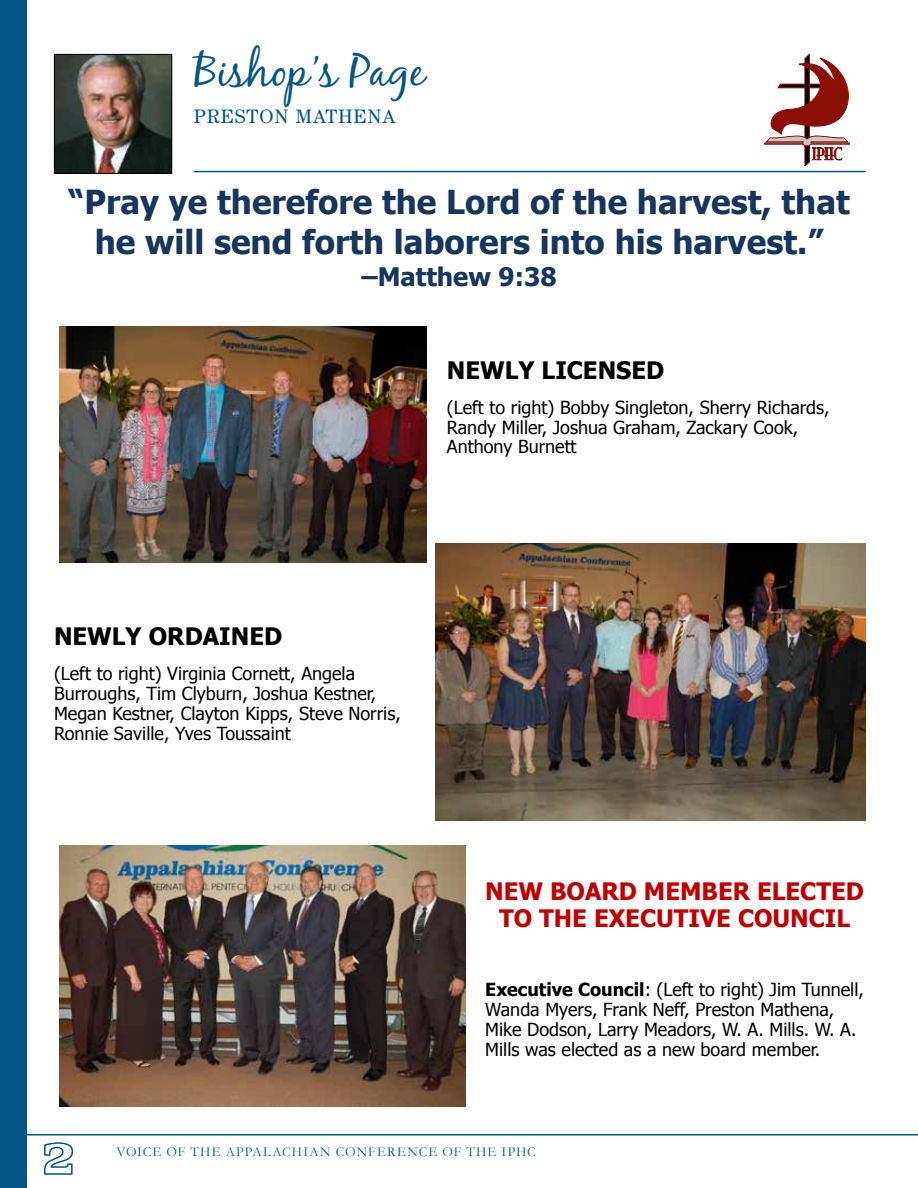
<style>
.page{position:relative;width:918px;height:1188px;background:#fff}
.page>*{position:absolute;margin:0;border:0;box-sizing:border-box;transform-origin:0 0}
.t1{font:45px "Black Jack";color:#065687}
.t2{font:700 33px/39.6px "Tahoma";color:#17365d;text-align:center}
.t3{font:700 25.5px "Tahoma";color:#17365d}
.t4{font:700 24px/26.4px "Tahoma";color:#c00000;text-align:center}
.t5{font:700 24px "Tahoma";color:#000}
.t6{font:19.5px "Century";letter-spacing:.05em;color:#065687}
.t7{font:18px/19.8px "Tahoma";color:#000}
.t8{font:13.5px "Garamond";letter-spacing:.085em;color:#065687}
.s1{font-weight:700}
</style>
<div class="page">
<div style="left:0;top:0;width:27px;height:1188px;background:#065687"></div>
<hr style="left:0;top:1134px;width:918px;height:2px;background:#065687">
<svg style="left:44px;top:1142px;width:30px;height:33px"></svg>
<hr style="left:194px;top:171px;width:672px;height:1px;background:#065687">
<img style="left:56px;top:56px;width:114px;height:116px">
<div style="left:54px;top:54px;width:118px;height:120px;border:1px solid #000"></div>
<svg style="left:764px;top:54px;width:86px;height:112px"></svg>
<img style="left:59px;top:327px;width:368px;height:236px">
<img style="left:59px;top:846px;width:406px;height:261px">
<img style="left:435px;top:543px;width:431px;height:277px">
<h1 class="t1" style="left:194px;top:43px;width:232px">Bishop’s Page</h1>
<p class="t6" style="left:194px;top:104px;width:203px">PRESTON MATHENA</p>
<h2 class="t2" style="left:68px;top:180px;width:783px">“Pray ye therefore the Lord of the harvest, that he will send forth laborers into his harvest.”</h2>
<h3 class="t3" style="left:361px;top:259px;width:197px">–Matthew 9:38</h3>
<h3 class="t5" style="left:447px;top:353px;width:219px">NEWLY LICENSED</h3>
<p class="t7" style="left:447px;top:396px;width:384px">(Left to right) Bobby Singleton, Sherry Richards,<br>Randy Miller, Joshua Graham, Zackary Cook,<br>Anthony Burnett</p>
<h3 class="t5" style="left:54px;top:620px;width:230px">NEWLY ORDAINED</h3>
<p class="t7" style="left:54px;top:663px;width:348px">(Left to right) Virginia Cornett, Angela Burroughs, Tim Clyburn, Joshua Kestner, Megan Kestner, Clayton Kipps, Steve Norris, Ronnie Saville, Yves Toussaint</p>
<h3 class="t4" style="left:485px;top:877px;width:380px">NEW BOARD MEMBER ELECTED<br>TO THE EXECUTIVE COUNCIL</h3>
<p class="t7" style="left:485px;top:979px;width:380px"><span class="s1">Executive Council</span>: (Left to right) Jim Tunnell, Wanda Myers, Frank Neff, Preston Mathena, Mike Dodson, Larry Meadors, W. A. Mills. W. A.<br>Mills was elected as a new board member.</p>
<p class="t8" style="left:116px;top:1143px;width:421px">VOICE OF THE APPALACHIAN CONFERENCE OF THE IPHC</p>
</div>
